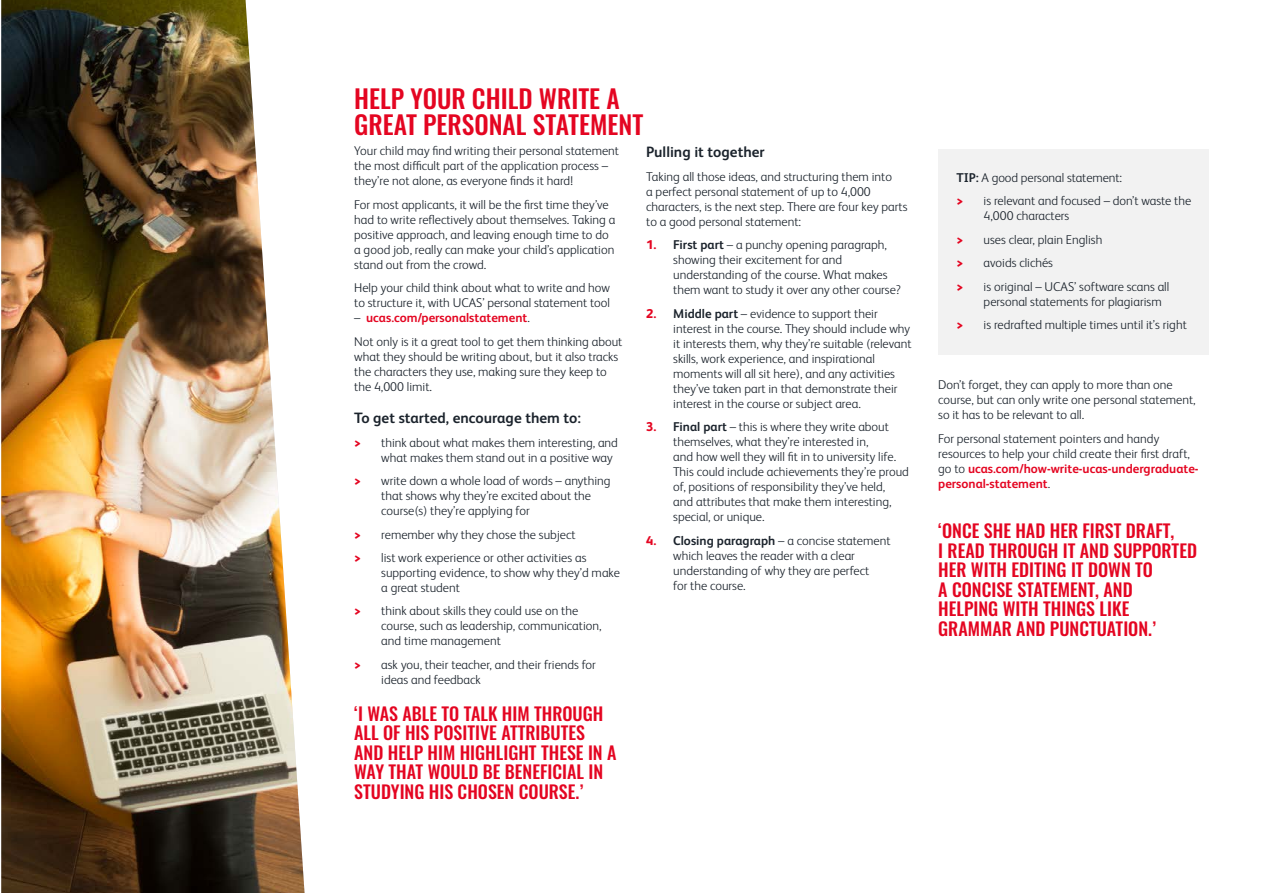
<style>
.page{position:relative;width:1263px;height:893px;background:#fff}
.page>*{position:absolute;margin:0;border:0;box-sizing:border-box;transform-origin:0 0}
.t1{font:500 25.5px/25.5px "Oswald";color:#e40521}
.t2{font:500 18px/19.5px "Oswald";color:#e40521}
.t3{font:700 15px "FS Albert Pro";color:#1b232c}
.t4{font:300 12.75px/15px "FS Albert Pro";color:#1b232c}
.s1{font-weight:700;color:#e40521}
.s2{font-weight:800;color:#e40521}
.s3{font-weight:700}
</style>
<div class="page">
<div style="left:938px;top:150px;width:271px;height:205px;background:#f2f2f2"></div>
<img style="left:1px;top:0;width:303px;height:893px">
<h1 class="t1" style="left:354px;top:88px;width:291px">HELP YOUR CHILD WRITE A<br>GREAT PERSONAL STATEMENT</h1>
<p class="t4" style="left:354px;top:143px;width:266px">Your child may find writing their personal statement the most difficult part of the application process – they’re not alone, as everyone finds it hard!</p>
<p class="t4" style="left:354px;top:196px;width:263px">For most applicants, it will be the first time they’ve had to write reflectively about themselves. Taking a positive approach, and leaving enough time to do a good job, really can make your child’s application stand out from the crowd.</p>
<p class="t4" style="left:354px;top:280px;width:257px">Help your child think about what to write and how to structure it, with UCAS’ personal statement tool</p>
<p class="t4" style="left:354px;top:305px;width:270px;line-height:23.5px">– <span class="s1">ucas.com/personalstatement</span>.<br>Not only is it a great tool to get them thinking about</p>
<p class="t4" style="left:354px;top:348px;width:266px">what they should be writing about, but it also tracks the characters they use, making sure they keep to the 4,000 limit.</p>
<p class="t3" style="left:354px;top:407px;width:228px">To get started, encourage them to:</p>
<p class="t4" style="left:381px;top:434px;width:238px;text-indent:-27px"><span class="s2">&gt;</span> think about what makes them interesting, and what makes them stand out in a positive way</p>
<p class="t4" style="left:381px;top:472px;width:231px;text-indent:-27px"><span class="s2">&gt;</span> write down a whole load of words – anything that shows why they’re excited about the course(s) they’re applying for</p>
<p class="t4" style="left:354px;top:522px;width:234px;line-height:23.5px"><span class="s2">&gt;</span> remember why they chose the subject<br><span class="s2">&gt;</span> list work experience or other activities as</p>
<p class="t4" style="left:381px;top:564px;width:240px">supporting evidence, to show why they’d make a great student</p>
<p class="t4" style="left:381px;top:603px;width:222px;text-indent:-27px"><span class="s2">&gt;</span> think about skills they could use on the course, such as leadership, communication, and time management</p>
<p class="t4" style="left:381px;top:656px;width:216px;text-indent:-27px"><span class="s2">&gt;</span> ask you, their teacher, and their friends for ideas and feedback</p>
<h2 class="t2" style="left:354px;top:705px;width:264px">‘I WAS ABLE TO TALK HIM THROUGH<br>ALL OF HIS POSITIVE ATTRIBUTES<br>AND HELP HIM HIGHLIGHT THESE IN A<br>WAY THAT WOULD BE BENEFICIAL IN<br>STUDYING HIS CHOSEN COURSE.’</h2>
<p class="t3" style="left:646px;top:141px;width:120px">Pulling it together</p>
<p class="t4" style="left:646px;top:168px;width:263px">Taking all those ideas, and structuring them into<br>a perfect personal statement of up to 4,000 characters, is the next step. There are four key parts to a good personal statement:</p>
<p class="t4" style="left:673px;top:237px;width:229px;text-indent:-27px"><span class="s2">1.</span> <span class="s3">First part</span> – a punchy opening paragraph, showing their excitement for and understanding of the course. What makes them want to study it over any other course?</p>
<p class="t4" style="left:673px;top:305px;width:240px;text-indent:-27px"><span class="s2">2.</span> <span class="s3">Middle part</span> – evidence to support their interest in the course. They should include why it interests them, why they’re suitable (relevant skills, work experience, and inspirational moments will all sit here), and any activities they’ve taken part in that demonstrate their interest in the course or subject area.</p>
<p class="t4" style="left:673px;top:418px;width:237px;text-indent:-27px"><span class="s2">3.</span> <span class="s3">Final part</span> – this is where they write about themselves, what they’re interested in,<br>and how well they will fit in to university life.<br>This could include achievements they’re proud of, positions of responsibility they’ve held,<br>and attributes that make them interesting, special, or unique.</p>
<p class="t4" style="left:673px;top:532px;width:219px;text-indent:-27px"><span class="s2">4.</span> <span class="s3">Closing paragraph</span> – a concise statement which leaves the reader with a clear understanding of why they are perfect<br>for the course.</p>
<p class="t4" style="left:957px;top:165px;width:236px;line-height:23.5px"><span class="s3">TIP:</span> A good personal statement:<br><span class="s2">&gt;</span> is relevant and focused – don’t waste the</p>
<p class="t4" style="left:957px;top:203px;width:214px;line-height:23.5px;text-indent:27px">4,000 characters<br><span class="s2">&gt;</span> uses clear, plain English<br><span class="s2">&gt;</span> avoids clichés<br><span class="s2">&gt;</span> is original – UCAS’ software scans all</p>
<p class="t4" style="left:957px;top:289px;width:232px;line-height:23.5px;text-align:center">personal statements for plagiarism<br><span class="s2">&gt;</span> is redrafted multiple times until it’s right</p>
<p class="t4" style="left:938px;top:377px;width:259px">Don’t forget, they can apply to more than one course, but can only write one personal statement, so it has to be relevant to all.</p>
<p class="t4" style="left:938px;top:430px;width:262px">For personal statement pointers and handy resources to help your child create their first draft, go to <span class="s1">ucas.com/how-write-ucas-undergraduate&shy;personal-statement</span>.</p>
<h2 class="t2" style="left:938px;top:522px;width:260px">‘ONCE SHE HAD HER FIRST DRAFT,<br>I READ THROUGH IT AND SUPPORTED<br>HER WITH EDITING IT DOWN TO<br>A CONCISE STATEMENT, AND<br>HELPING WITH THINGS LIKE<br>GRAMMAR AND PUNCTUATION.’</h2>
</div>
